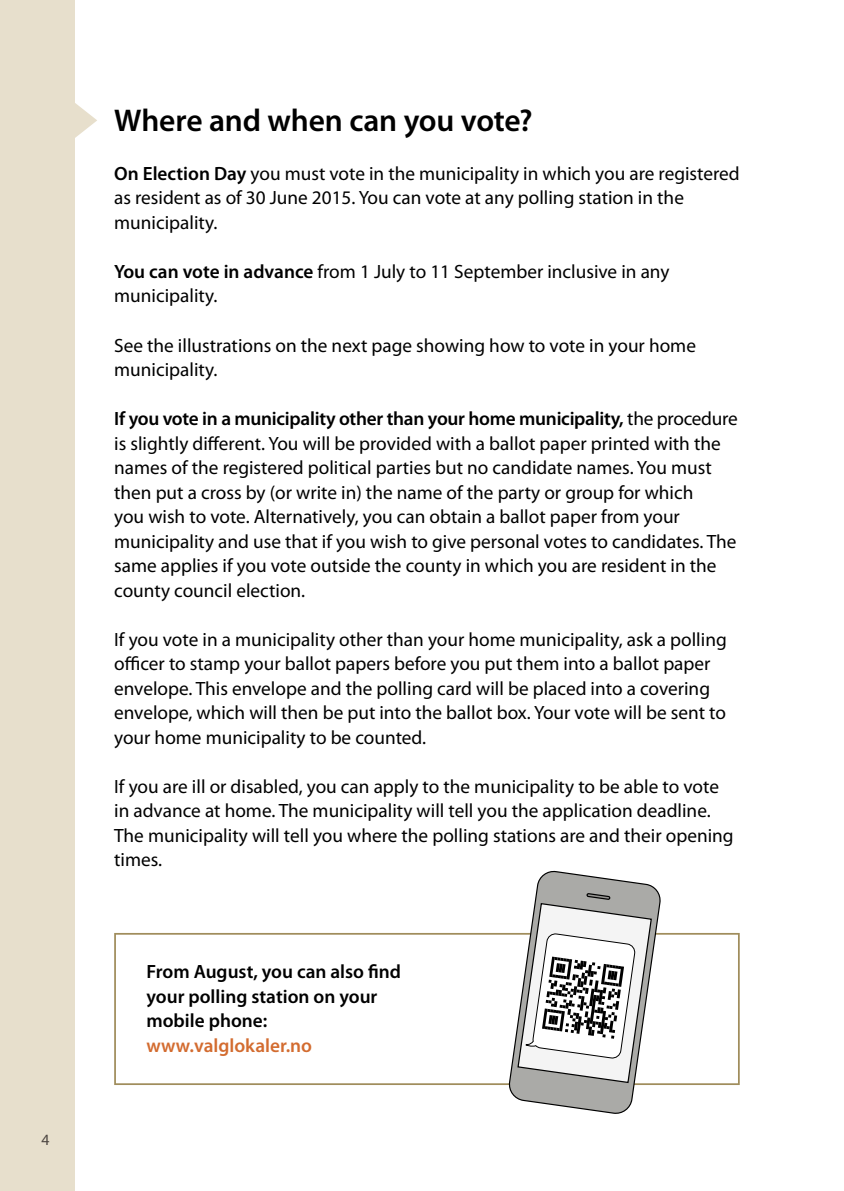
<style>
.page{position:relative;width:844px;height:1191px;background:#fff}
.page>*{position:absolute;margin:0;border:0;box-sizing:border-box;transform-origin:0 0}
.heading{font:600 31.5px "Myriad Pro";letter-spacing:-.005em;color:#000}
.brødtekst{font:19.25px/24.5px "Myriad Pro";color:#000}
.brødtekst-2{font:600 19.25px/24.5px "Myriad Pro";color:#000}
.brødtekst-3{font:600 19.25px "Myriad Pro";color:#d36c30}
.brødtekst-4{font:15.75px "Myriad Pro";color:#4d4641}
.s1{font-weight:600}
</style>
<div class="page">
<div style="left:0;top:0;width:74px;height:1191px;background:#e7dfcc"></div>
<hr style="left:843px;top:0;width:1px;height:1191px;background:#e7dfcc">
<svg style="left:74px;top:102px;width:23px;height:37px"></svg>
<div style="left:114px;top:933px;width:625px;height:152px;border:2px solid #a08d5c"></div>
<svg style="left:508px;top:870px;width:153px;height:244px"></svg>
<p class="brødtekst-4" style="left:42px;top:1129px;width:10px">4</p>
<p class="heading" style="left:114px;top:103px;width:420px">Where and when can you vote?</p>
<p class="brødtekst" style="left:114px;top:161px;width:627px"><span class="s1">On Election Day</span> you must vote in the municipality in which you are registered as resident as of 30 June 2015. You can vote at any polling station in the municipality.</p>
<p class="brødtekst" style="left:114px;top:259px;width:556px"><span class="s1">You can vote in advance</span> from 1 July to 11 September inclusive in any municipality.</p>
<p class="brødtekst" style="left:114px;top:332px;width:583px">See the illustrations on the next page showing how to vote in your home municipality.</p>
<p class="brødtekst" style="left:114px;top:406px;width:624px"><span class="s1">If you vote in a municipality other than your home municipality,</span> the procedure is slightly different. You will be provided with a ballot paper printed with the names of the registered political parties but no candidate names. You must then put a cross by (or write in) the name of the party or group for which<br>you wish to vote. Alternatively, you can obtain a ballot paper from your municipality and use that if you wish to give personal votes to candidates. The same applies if you vote outside the county in which you are resident in the county council election.</p>
<p class="brødtekst" style="left:114px;top:626px;width:614px">If you vote in a municipality other than your home municipality, ask a polling officer to stamp your ballot papers before you put them into a ballot paper envelope. This envelope and the polling card will be placed into a covering envelope, which will then be put into the ballot box. Your vote will be sent to your home municipality to be counted.</p>
<p class="brødtekst" style="left:114px;top:773px;width:620px">If you are ill or disabled, you can apply to the municipality to be able to vote in advance at home. The municipality will tell you the application deadline.<br>The municipality will tell you where the polling stations are and their opening times.</p>
<p class="brødtekst-2" style="left:146px;top:960px;width:256px">From August, you can also find your polling station on your mobile phone:</p>
<p class="brødtekst-3" style="left:146px;top:1034px;width:167px">www.valglokaler.no</p>
</div>
